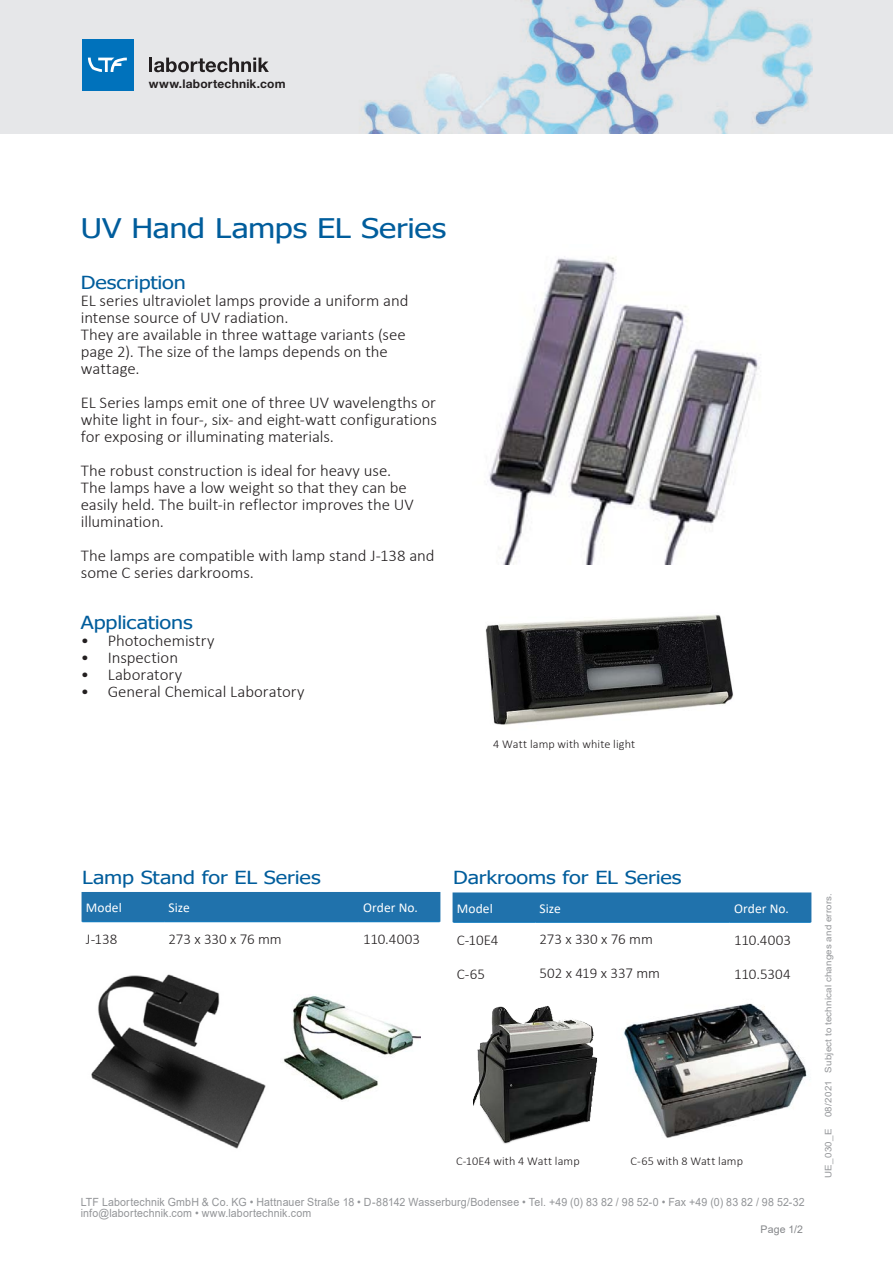
<style>
.page{position:relative;width:893px;height:1263px;background:#fff}
.page>*{position:absolute;margin:0;border:0;box-sizing:border-box;transform-origin:0 0}
.Headline{font:27px "Tahoma";letter-spacing:-.01em;color:#005d9c;scale:1.2 1}
.Tabelle_Türkis{font:18px "Tahoma";letter-spacing:-.005em;color:#005d9c;scale:1.2 1}
.Body{font:18px "Tahoma";letter-spacing:-.005em;color:#005d9c;scale:1.2 1}
.Subline{font:18px "Tahoma";letter-spacing:-.005em;color:#005d9c;scale:1.2 1}
.Body-2{font:300 16.5px/17px "Calibri";letter-spacing:-.005em;color:#231f20}
.Tabelle_registerhalt{font:300 15px "Calibri";letter-spacing:-.005em;color:#231f20}
.Tabelle_Türkis-2{font:13.5px "Calibri";letter-spacing:.01em;color:#fff}
.t1{font:300 12px "Calibri";letter-spacing:.005em;color:#231f20}
.t2{font:700 12px "Helvetica Neue LT Std";letter-spacing:.015em;color:#231f20}
.t3{font:11.25px/11.2px "Arial";letter-spacing:.015em;color:#939598;scale:.94 1}
.t4{font:10.5px "Arial";color:#848689}
.t5{font:9px "Arial";letter-spacing:.02em;color:#939598;scale:1.08 1}
</style>
<div class="page">
<div style="left:0;top:0;width:893px;height:134px;background:#e6e7e9"></div>
<img style="left:363px;top:0;width:449px;height:134px">
<hr style="left:149px;top:58px;width:3px;height:14px;background:#231f20">
<svg style="left:154px;top:58px;width:115px;height:14px"></svg>
<div style="left:82px;top:39px;width:51px;height:51px;background:#0072bc"></div>
<svg style="left:88px;top:58px;width:39px;height:14px"></svg>
<img style="left:485px;top:614px;width:248px;height:111px">
<div style="left:82px;top:892px;width:358px;height:29px;background:#2072ac"></div>
<hr style="left:82px;top:921px;width:82px;height:1px;background:#0072bc">
<hr style="left:164px;top:921px;width:195px;height:1px;background:#0072bc">
<hr style="left:359px;top:921px;width:81px;height:1px;background:#0072bc">
<img style="left:283px;top:996px;width:137px;height:104px">
<div style="left:453px;top:892px;width:358px;height:30px;background:#2072ac"></div>
<hr style="left:453px;top:922px;width:82px;height:1px;background:#0072bc">
<hr style="left:535px;top:922px;width:195px;height:1px;background:#0072bc">
<hr style="left:730px;top:922px;width:81px;height:1px;background:#0072bc">
<img style="left:91px;top:974px;width:175px;height:175px">
<img style="left:622px;top:1003px;width:185px;height:135px">
<img style="left:473px;top:1005px;width:125px;height:139px">
<div style="left:458px;top:1126px;width:24px;height:21px;background:#fff"></div>
<img style="left:489px;top:256px;width:271px;height:308px">
<p class="t2" style="left:149px;top:77px;width:138px">www.labortechnik.com</p>
<p class="Headline" style="left:81px;top:210px;width:306px">UV Hand Lamps EL Series</p>
<p class="Subline" style="left:81px;top:271px;width:89px">Description</p>
<p class="Body-2" style="left:81px;top:292px;width:329px">EL series ultraviolet lamps provide a uniform and intense source of UV radiation.</p>
<p class="Body-2" style="left:81px;top:326px;width:326px">They are available in three wattage variants (see page 2). The size of the lamps depends on the wattage.</p>
<p class="Body-2" style="left:81px;top:394px;width:358px;text-align:justify">EL Series lamps emit one of three UV wavelengths or white light in four-, six- and eight-watt configurations for exposing or illuminating materials.</p>
<p class="Body-2" style="left:81px;top:462px;width:312px">The robust construction is ideal for heavy use.</p>
<p class="Body-2" style="left:81px;top:479px;width:335px">The lamps have a low weight so that they can be easily held. The built-in reflector improves the UV illumination.</p>
<p class="Body-2" style="left:81px;top:547px;width:355px">The lamps are compatible with lamp stand J-138 and some C series darkrooms.</p>
<p class="Body" style="left:81px;top:611px;width:95px">Applications</p>
<p class="Body-2" style="left:81px;top:632px;width:135px">• Photochemistry</p>
<p class="Body-2" style="left:81px;top:649px;width:99px">• Inspection</p>
<p class="Body-2" style="left:81px;top:666px;width:103px">• Laboratory</p>
<p class="Body-2" style="left:81px;top:683px;width:225px">• General Chemical Laboratory</p>
<p class="t1" style="left:493px;top:737px;width:143px">4 Watt lamp with white light</p>
<p class="Tabelle_Türkis" style="left:82px;top:865px;width:200px">Lamp Stand for EL Series</p>
<p class="Tabelle_Türkis-2" style="left:86px;top:898px;width:38px">Model</p>
<p class="Tabelle_Türkis-2" style="left:169px;top:898px;width:23px">Size</p>
<p class="Tabelle_Türkis-2" style="left:363px;top:898px;width:56px">Order No.</p>
<p class="Tabelle_registerhalt" style="left:86px;top:930px;width:33px">J-138</p>
<p class="Tabelle_registerhalt" style="left:169px;top:930px;width:115px">273 x 330 x 76 mm</p>
<p class="Tabelle_registerhalt" style="left:363px;top:930px;width:58px">110.4003</p>
<p class="Tabelle_Türkis" style="left:453px;top:865px;width:192px">Darkrooms for EL Series</p>
<p class="Tabelle_Türkis-2" style="left:457px;top:899px;width:38px">Model</p>
<p class="Tabelle_Türkis-2" style="left:540px;top:899px;width:23px">Size</p>
<p class="Tabelle_Türkis-2" style="left:734px;top:899px;width:56px">Order No.</p>
<p class="Tabelle_registerhalt" style="left:457px;top:931px;width:43px">C-10E4</p>
<p class="Tabelle_registerhalt" style="left:540px;top:930px;width:115px">273 x 330 x 76 mm</p>
<p class="Tabelle_registerhalt" style="left:734px;top:931px;width:58px">110.4003</p>
<p class="Tabelle_registerhalt" style="left:457px;top:965px;width:30px">C-65</p>
<p class="Tabelle_registerhalt" style="left:540px;top:964px;width:122px">502 x 419 x 337 mm</p>
<p class="Tabelle_registerhalt" style="left:734px;top:965px;width:58px">110.5304</p>
<p class="t1" style="left:456px;top:1154px;width:125px">C-10E4 with 4 Watt lamp</p>
<p class="t1" style="left:630px;top:1154px;width:114px">C-65 with 8 Watt lamp</p>
<p class="t3" style="left:81px;top:1196px;width:771px">LTF Labortechnik GmbH &amp; Co. KG • Hattnauer Straße 18 • D-88142 Wasserburg/Bodensee • Tel. +49 (0) 83 82 / 98 52-0 • Fax +49 (0) 83 82 / 98 52-32 info@labortechnik.com • www.labortechnik.com</p>
<p class="t4" style="left:761px;top:1222px;width:44px">Page 1/2</p>
<p class="t5" style="left:822px;top:1178px;width:265px;rotate:-90deg">UE_030_E 08/2021 Subject to technical changes and errors.</p>
</div>
